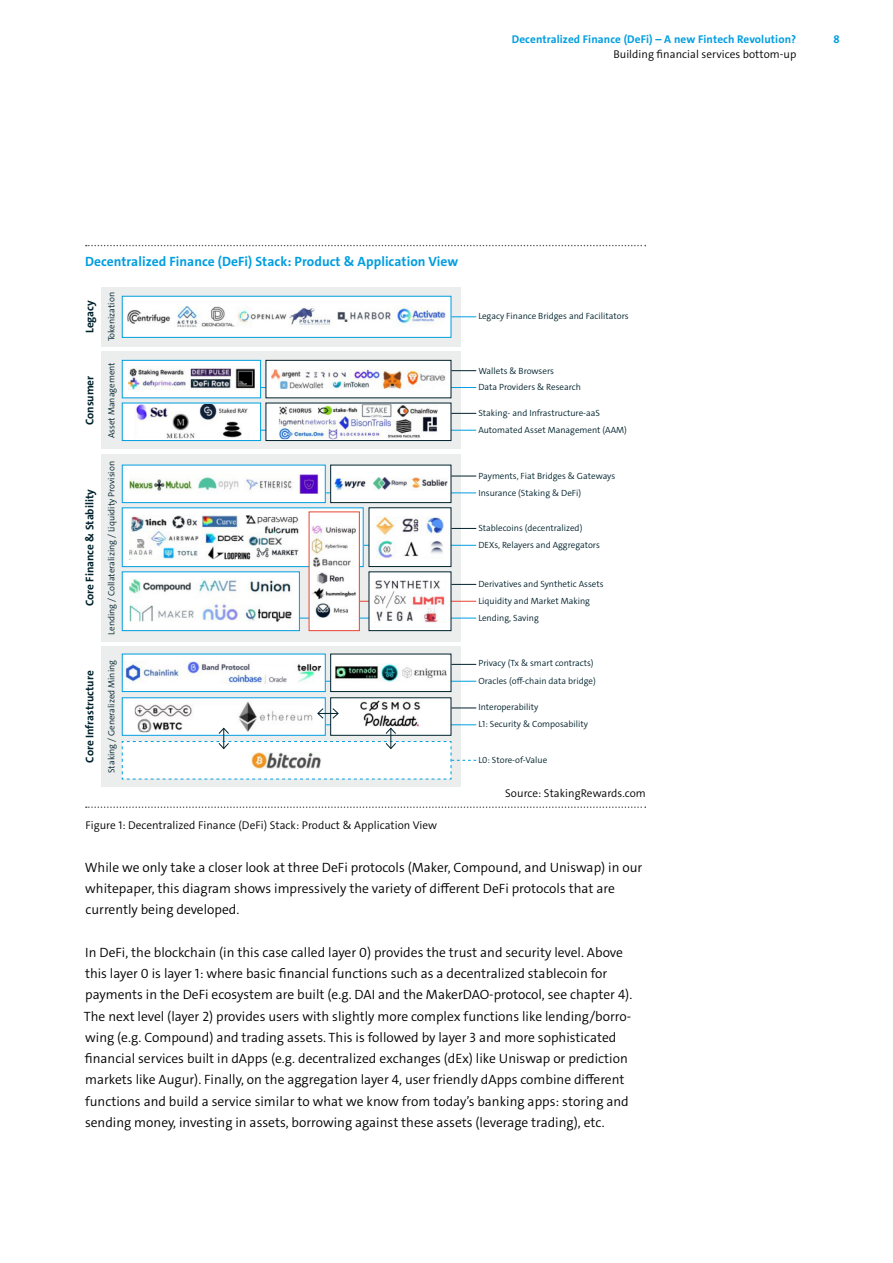
<style>
.page{position:relative;width:893px;height:1263px;background:#fff}
.page>*{position:absolute;margin:0;border:0;box-sizing:border-box;transform-origin:0 0}
.t1{font:300 13.5px/21.3px "The Sans C4 s";color:#000}
.t2{font:700 13.5px "The Sans C4 s";letter-spacing:.005em;color:#009ee0}
.t3{font:300 11.25px "The Sans C4 s";letter-spacing:.005em;color:#000}
.t4{font:700 11.25px "The Sans C4 s";color:#00222d}
.t5{font:700 11.25px "The Sans C4 s";letter-spacing:.01em;color:#009ee0}
.t6{font:300 9px/17px "The Sans C4 s";color:#00222d}
</style>
<div class="page">
<svg style="left:86px;top:245px;width:560px;height:1px"></svg>
<svg style="left:86px;top:806px;width:560px;height:2px"></svg>
<div style="left:101px;top:287px;width:360px;height:60px;background:#eceded"></div>
<div style="left:122px;top:296px;width:329px;height:42px;background:#fff;border:1px solid #009ee0"></div>
<img style="left:127px;top:306px;width:319px;height:22px">
<svg style="left:451px;top:316px;width:25px;height:1px"></svg>
<div style="left:101px;top:351px;width:360px;height:98px;background:#eceded"></div>
<hr style="left:261px;top:387px;width:215px;height:1px;background:#009ee0">
<div style="left:266px;top:360px;width:185px;height:38px;background:#fff;border:1px solid #00222d"></div>
<hr style="left:261px;top:430px;width:215px;height:1px;background:#009ee0">
<div style="left:122px;top:360px;width:139px;height:38px;background:#fff;border:1px solid #009ee0"></div>
<div style="left:122px;top:403px;width:139px;height:38px;background:#fff;border:1px solid #009ee0"></div>
<div style="left:266px;top:403px;width:185px;height:38px;background:#fff;border:1px solid #00222d"></div>
<img style="left:128px;top:368px;width:127px;height:22px">
<img style="left:271px;top:369px;width:175px;height:20px">
<img style="left:135px;top:405px;width:113px;height:34px">
<img style="left:279px;top:404px;width:159px;height:35px">
<svg style="left:451px;top:370px;width:25px;height:1px"></svg>
<svg style="left:451px;top:413px;width:25px;height:1px"></svg>
<div style="left:101px;top:454px;width:360px;height:187px;background:#eceded"></div>
<hr style="left:326px;top:492px;width:150px;height:1px;background:#009ee0">
<hr style="left:364px;top:545px;width:112px;height:1px;background:#009ee0">
<hr style="left:300px;top:618px;width:176px;height:1px;background:#009ee0">
<div style="left:330px;top:465px;width:121px;height:38px;background:#fff;border:1px solid #00222d"></div>
<div style="left:369px;top:507px;width:82px;height:60px;background:#fff;border:1px solid #00222d"></div>
<hr style="left:360px;top:601px;width:116px;height:1px;background:#e64430">
<div style="left:369px;top:571px;width:82px;height:60px;background:#fff;border:1px solid #00222d"></div>
<div style="left:122px;top:465px;width:204px;height:38px;background:#fff;border:1px solid #009ee0"></div>
<div style="left:122px;top:507px;width:242px;height:60px;background:#fff;border:1px solid #009ee0"></div>
<div style="left:122px;top:571px;width:178px;height:60px;background:#fff;border:1px solid #009ee0"></div>
<img style="left:129px;top:474px;width:189px;height:19px">
<div style="left:309px;top:511px;width:51px;height:120px;background:#fff;border:1px solid #e64430"></div>
<img style="left:334px;top:478px;width:114px;height:12px">
<img style="left:129px;top:515px;width:170px;height:44px">
<img style="left:311px;top:525px;width:45px;height:92px">
<img style="left:130px;top:579px;width:162px;height:43px">
<img style="left:376px;top:516px;width:68px;height:42px">
<img style="left:375px;top:580px;width:70px;height:42px">
<svg style="left:451px;top:476px;width:25px;height:1px"></svg>
<svg style="left:451px;top:528px;width:25px;height:1px"></svg>
<svg style="left:451px;top:584px;width:25px;height:1px"></svg>
<div style="left:101px;top:646px;width:360px;height:141px;background:#eceded"></div>
<svg style="left:122px;top:697px;width:204px;height:39px"></svg>
<div style="left:122px;top:654px;width:204px;height:38px;background:#fff;border:1px solid #009ee0"></div>
<img style="left:125px;top:662px;width:197px;height:22px">
<hr style="left:326px;top:681px;width:150px;height:1px;background:#009ee0">
<div style="left:330px;top:654px;width:121px;height:38px;background:#fff;border:1px solid #00222d"></div>
<hr style="left:326px;top:724px;width:150px;height:1px;background:#009ee0">
<div style="left:330px;top:697px;width:121px;height:39px;background:#fff"></div>
<img style="left:335px;top:664px;width:112px;height:18px">
<img style="left:135px;top:701px;width:178px;height:26px">
<img style="left:361px;top:700px;width:59px;height:26px">
<svg style="left:451px;top:707px;width:25px;height:1px"></svg>
<svg style="left:451px;top:664px;width:25px;height:1px"></svg>
<svg style="left:121px;top:727px;width:355px;height:53px"></svg>
<svg style="left:317px;top:707px;width:22px;height:12px"></svg>
<p class="t5" style="left:512px;top:31px;width:286px">Decentralized Finance (DeFi) – A new Fintech Revolution?</p>
<p class="t5" style="left:834px;top:31px;width:8px">8</p>
<p class="t3" style="left:613px;top:47px;width:185px">Building financial services bottom-up</p>
<p class="t2" style="left:85px;top:253px;width:375px">Decentralized Finance (DeFi) Stack: Product &amp; Application View</p>
<p class="t4" style="left:82px;top:333px;width:35px;rotate:-90deg">Legacy</p>
<p class="t6" style="left:103px;top:341px;width:51px;rotate:-90deg">Tokenization</p>
<p class="t6" style="left:478px;top:308px;width:152px">Legacy Finance Bridges and Facilitators</p>
<p class="t6" style="left:103px;top:438px;width:77px;rotate:-90deg">Asset Management</p>
<p class="t4" style="left:82px;top:425px;width:51px;rotate:-90deg">Consumer</p>
<p class="t6" style="left:478px;top:362px;width:104px">Wallets &amp; Browsers<br>Data Providers &amp; Research</p>
<p class="t6" style="left:478px;top:404px;width:150px">Staking- and Infrastructure-aaS<br>Automated Asset Management (AAM)</p>
<p class="t4" style="left:82px;top:606px;width:118px;rotate:-90deg">Core Finance &amp; Stability</p>
<p class="t6" style="left:103px;top:634px;width:175px;rotate:-90deg">Lending / Collateralizing / Liquidity Provision</p>
<p class="t6" style="left:478px;top:467px;width:138px">Payments, Fiat Bridges &amp; Gateways<br>Insurance (Staking &amp; DeFi)</p>
<p class="t6" style="left:478px;top:519px;width:123px">Stablecoins (decentralized)<br>DEXs, Relayers and Aggregators</p>
<p class="t6" style="left:478px;top:575px;width:127px">Derivatives and Synthetic Assets<br>Liquidity and Market Making<br>Lending, Saving</p>
<p class="t4" style="left:82px;top:762px;width:93px;rotate:-90deg">Core Infrastructure</p>
<p class="t6" style="left:103px;top:773px;width:114px;rotate:-90deg">Staking / Generalized Mining</p>
<p class="t6" style="left:478px;top:655px;width:119px">Privacy (Tx &amp; smart contracts)<br>Oracles (off-chain data bridge)</p>
<p class="t6" style="left:478px;top:699px;width:111px">Interoperability<br>L1: Security &amp; Composability</p>
<p class="t6" style="left:478px;top:752px;width:70px">L0: Store-of-Value</p>
<p class="t3" style="left:505px;top:786px;width:142px">Source: StakingRewards.com</p>
<p class="t3" style="left:85px;top:818px;width:353px">Figure 1: Decentralized Finance (DeFi) Stack: Product &amp; Application View</p>
<p class="t1" style="left:85px;top:857px;width:559px">While we only take a closer look at three DeFi protocols (Maker, Compound, and Uniswap) in our whitepaper, this diagram shows impressively the variety of different DeFi protocols that are currently being developed.</p>
<p class="t1" style="left:84px;top:942px;width:550px">In DeFi, the blockchain (in this case called layer 0) provides the trust and security level. Above this layer 0 is layer 1: where basic financial functions such as a decentralized stablecoin for payments in the DeFi ecosystem are built (e.g. DAI and the MakerDAO-protocol, see chapter 4).<br>The next level (layer 2) provides users with slightly more complex functions like lending/borro&shy;wing (e.g. Compound) and trading assets. This is followed by layer 3 and more sophisticated financial services built in dApps (e.g. decentralized exchanges (dEx) like Uniswap or prediction markets like Augur). Finally, on the aggregation layer 4, user friendly dApps combine different functions and build a service similar to what we know from today’s banking apps: storing and sending money, investing in assets, borrowing against these assets (leverage trading), etc.</p>
</div>
